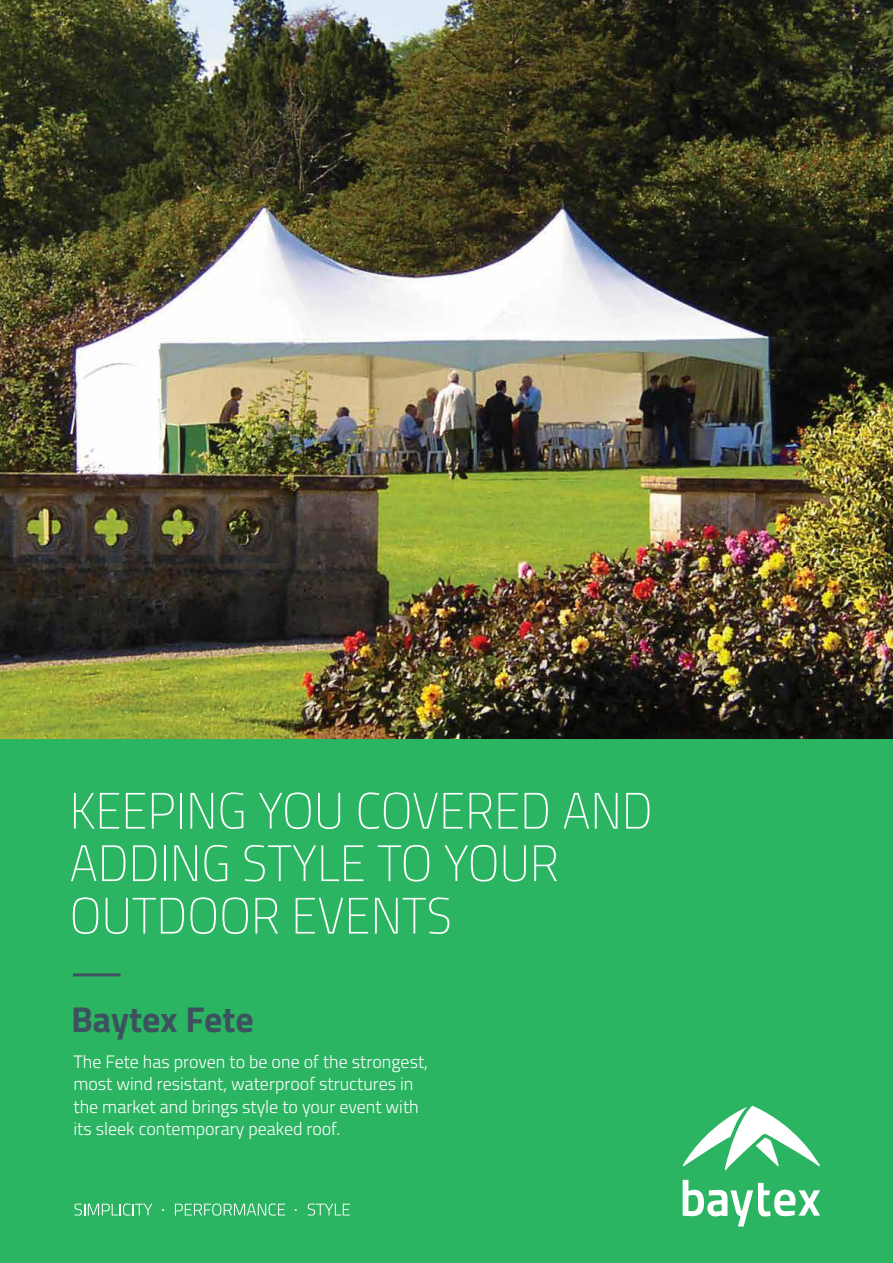
<style>
.page{position:relative;width:893px;height:1263px;background:#fff}
.page>*{position:absolute;margin:0;border:0;box-sizing:border-box;transform-origin:0 0}
.t1{font:51px/52.5px "Titillium Thin Upright";color:#fff}
.t2{font:700 36px "Titillium";color:#3d515f}
.t3{font:300 18px/22.5px "Titillium";color:#fff}
</style>
<div class="page">
<img style="left:0;top:1px;width:893px;height:739px">
<div style="left:0;top:740px;width:893px;height:523px;background:#2bb461"></div>
<hr style="left:73px;top:973px;width:47px;height:3px;background:#3d515f">
<svg style="left:683px;top:1180px;width:137px;height:46px"></svg>
<svg style="left:682px;top:1106px;width:138px;height:65px"></svg>
<svg style="left:74px;top:1203px;width:78px;height:13px"></svg>
<svg style="left:175px;top:1203px;width:110px;height:13px"></svg>
<svg style="left:308px;top:1203px;width:42px;height:12px"></svg>
<h1 class="t1" style="left:70px;top:782px;width:585px">KEEPING YOU COVERED AND<br>ADDING STYLE TO YOUR<br>OUTDOOR EVENTS</h1>
<h2 class="t2" style="left:71px;top:992px;width:184px">Baytex Fete</h2>
<p class="t3" style="left:73px;top:1049px;width:356px">The Fete has proven to be one of the strongest, most wind resistant, waterproof structures in the market and brings style to your event with its sleek contemporary peaked roof.</p>
</div>
